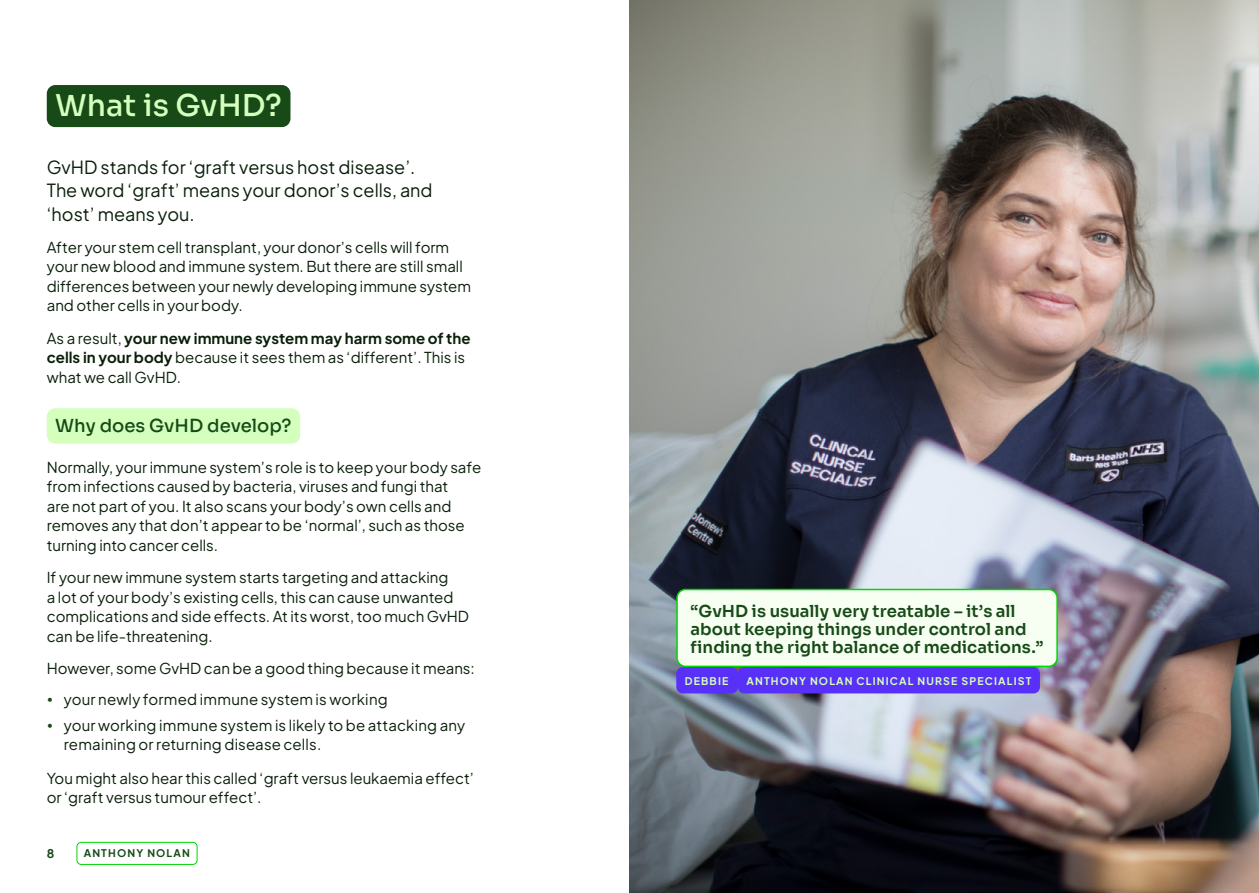
<style>
.page{position:relative;width:1259px;height:893px;background:#fff}
.page>*{position:absolute;margin:0;border:0;box-sizing:border-box;transform-origin:0 0}
.t1{font:500 30px "Sora";color:#d4ffbd}
.t2{font:18px/23.4px "Plus Jakarta Sans";color:#0a1f0a}
.t3{font:500 18px "Sora";color:#174a17}
.t4{font:600 16.5px/18.1px "Sora";color:#174a17}
.t5{font:15px/19.5px "Plus Jakarta Sans";color:#0a1f0a}
.t6{font:700 12px "Plus Jakarta Sans";color:#174a17}
.t7{font:700 10.5px "Plus Jakarta Sans";letter-spacing:.11em;color:#d4ffbd}
.t8{font:700 10.5px "Plus Jakarta Sans";letter-spacing:.11em;color:#174a17}
.s1{font-weight:700}
.s2{font-size:12px;color:#174a17}
</style>
<div class="page">
<div style="left:77px;top:842px;width:120px;height:23px;border:1px solid #00d600;border-radius:4px"></div>
<img style="left:629px;top:0;width:630px;height:893px">
<div style="left:47px;top:85px;width:243px;height:42px;background:#174a17;border-radius:9px"></div>
<div style="left:47px;top:408px;width:253px;height:36px;background:#d4ffbd;border-radius:9px"></div>
<div style="left:677px;top:589px;width:380px;height:77px;background:#f6fff2;border-radius:9px"></div>
<div style="left:676px;top:589px;width:382px;height:78px;border:2px solid #00d600;border-radius:9px"></div>
<div style="left:738px;top:667px;width:302px;height:26px;background:#5930f7;border-radius:6px"></div>
<div style="left:676px;top:667px;width:62px;height:26px;background:#5930f7;border-radius:6px"></div>
<h1 class="t1" style="left:55px;top:81px;width:228px">What is GvHD?</h1>
<p class="t2" style="left:47px;top:153px;width:387px">GvHD stands for ‘graft versus host disease’.<br>The word ‘graft’ means your donor’s cells, and ‘host’ means you.</p>
<p class="t5" style="left:47px;top:236px;width:426px">After your stem cell transplant, your donor’s cells will form your new blood and immune system. But there are still small differences between your newly developing immune system and other cells in your body.</p>
<p class="t5" style="left:47px;top:327px;width:425px">As a result, <span class="s1">your new immune system may harm some of the cells in your body</span> because it sees them as ‘different’. This is what we call GvHD.</p>
<p class="t3" style="left:55px;top:411px;width:238px">Why does GvHD develop?</p>
<p class="t5" style="left:47px;top:456px;width:436px">Normally, your immune system’s role is to keep your body safe from infections caused by bacteria, viruses and fungi that<br>are not part of you. It also scans your body’s own cells and removes any that don’t appear to be ‘normal’, such as those turning into cancer cells.</p>
<p class="t5" style="left:47px;top:566px;width:424px">If your new immune system starts targeting and attacking<br>a lot of your body’s existing cells, this can cause unwanted complications and side effects. At its worst, too much GvHD can be life-threatening.</p>
<p class="t5" style="left:47px;top:657px;width:429px">However, some GvHD can be a good thing because it means:</p>
<p class="t5" style="left:47px;top:688px;width:342px"><span class="s2">•</span> your newly formed immune system is working</p>
<p class="t5" style="left:64px;top:714px;width:403px;text-indent:-17px"><span class="s2">•</span> your working immune system is likely to be attacking any remaining or returning disease cells.</p>
<p class="t5" style="left:47px;top:767px;width:429px">You might also hear this called ‘graft versus leukaemia effect’ or ‘graft versus tumour effect’.</p>
<p class="t6" style="left:47px;top:843px;width:9px">8</p>
<p class="t8" style="left:84px;top:844px;width:108px">ANTHONY NOLAN</p>
<p class="t4" style="left:690px;top:600px;width:354px">“GvHD is usually very treatable – it’s all about keeping things under control and finding the right balance of medications.”</p>
<p class="t7" style="left:685px;top:672px;width:45px">DEBBIE</p>
<p class="t7" style="left:746px;top:672px;width:286px">ANTHONY NOLAN CLINICAL NURSE SPECIALIST</p>
</div>
